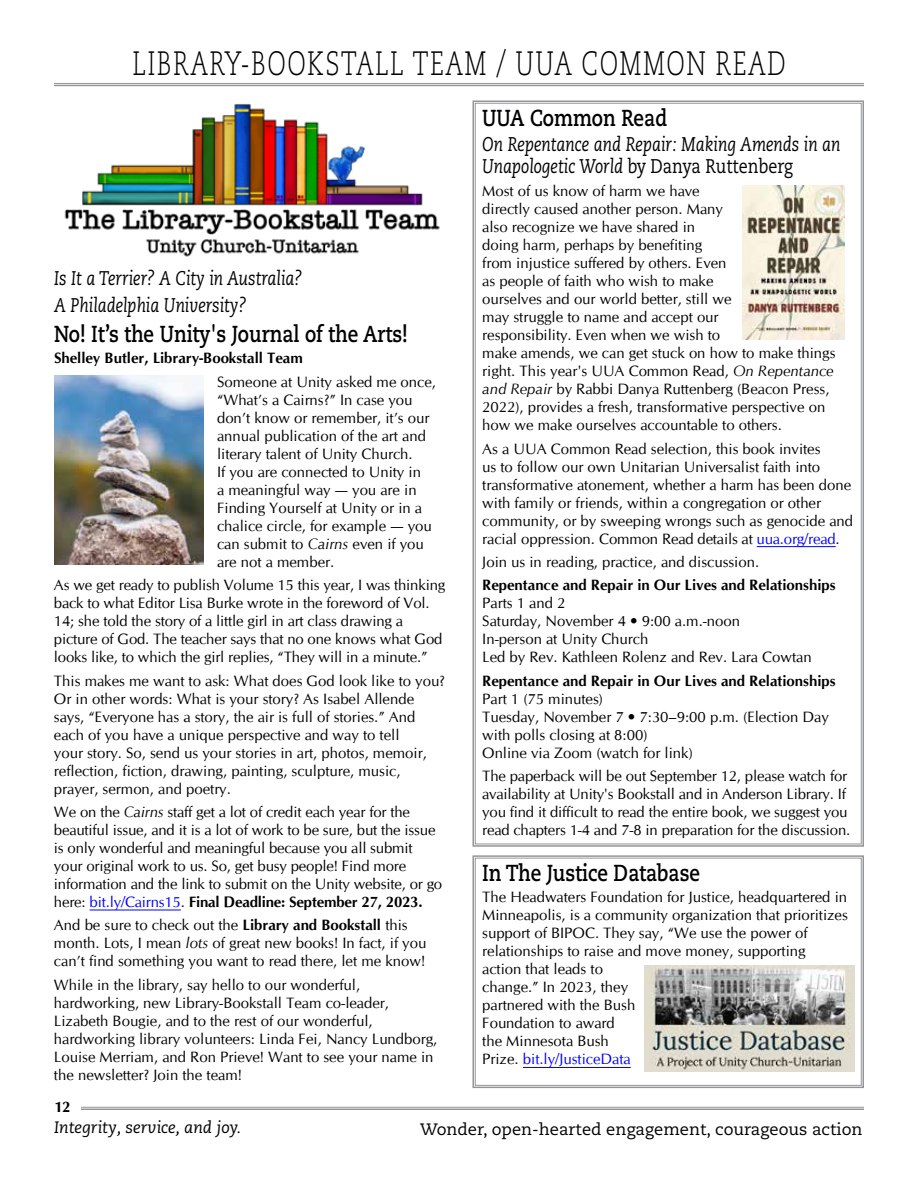
<style>
.page{position:relative;width:918px;height:1188px;background:#fff}
.page>*{position:absolute;margin:0;border:0;box-sizing:border-box;transform-origin:0 0}
.t1{font:300 33.75px "Caecilia LT Pro 45";letter-spacing:.06em;color:#000;scale:.72 1}
.t2{font:700 23.1px "Caecilia LT Pro 75";color:#000;scale:.82 1}
.t3{font:italic 19.8px/27px "Caecilia LT Pro 56";color:#000;scale:.82 1}
.t4{font:16.5px "Caecilia LT Pro 55 Roman";color:#000}
.t5{font:italic 16.5px "Caecilia LT Pro 56";color:#000}
.t6{font:15px/18px "CG Omega";color:#000}
.t7{font:700 15px "CG Omega";color:#000}
.s1{font-style:italic}
.s2{color:#00f}
.s3{font-weight:700}
.s4{font-family:"Caecilia LT Pro 55 Roman";font-style:normal}
</style>
<div class="page">
<hr style="left:81px;top:1107px;width:783px;height:1px;background:#939598">
<hr style="left:81px;top:1108px;width:783px;height:2px;background:#939598">
<hr style="left:54px;top:83px;width:810px;height:1px;background:#939598">
<hr style="left:54px;top:85px;width:810px;height:1px;background:#939598">
<hr style="left:90px;top:910px;width:91px;height:1px;background:#00f">
<img style="left:64px;top:103px;width:376px;height:154px">
<img style="left:54px;top:376px;width:150px;height:188px">
<svg style="left:472px;top:100px;width:392px;height:747px"></svg>
<img style="left:743px;top:186px;width:101px;height:153px">
<svg style="left:472px;top:855px;width:392px;height:234px"></svg>
<div style="left:475px;top:858px;width:387px;height:228px;border:1px solid #939598"></div>
<img style="left:645px;top:965px;width:209px;height:106px">
<h1 class="t1" style="left:132px;top:41px;width:909px">LIBRARY-BOOKSTALL TEAM / UUA COMMON READ</h1>
<h3 class="t3" style="left:54px;top:264px;width:304px">Is It a Terrier? A City in Australia?<br>A Philadelphia University?</h3>
<h2 class="t2" style="left:54px;top:318px;width:433px">No! It’s the Unity's Journal of the Arts!</h2>
<p class="t7" style="left:54px;top:349px;width:250px">Shelley Butler, Library-Bookstall Team</p>
<p class="t6" style="left:217px;top:373px;width:220px">Someone at Unity asked me once, “What’s a Cairns?” In case you don’t know or remember, it’s our annual publication of the art and literary talent of Unity Church.<br>If you are connected to Unity in<br>a meaningful way — you are in<br>Finding Yourself at Unity or in a chalice circle, for example — you can submit to <span class="s1">Cairns</span> even if you are not a member.</p>
<p class="t6" style="left:54px;top:576px;width:393px">As we get ready to publish Volume 15 this year, I was thinking back to what Editor Lisa Burke wrote in the foreword of Vol.<br>14; she told the story of a little girl in art class drawing a picture of God. The teacher says that no one knows what God looks like, to which the girl replies, “They will in a minute.”</p>
<p class="t6" style="left:54px;top:672px;width:393px">This makes me want to ask: What does God look like to you?<br>Or in other words: What is your story? As Isabel Allende says, “Everyone has a story, the air is full of stories.” And each of you have a unique perspective and way to tell<br>your story. So, send us your stories in art, photos, memoir, reflection, fiction, drawing, painting, sculpture, music, prayer, sermon, and poetry.</p>
<p class="t6" style="left:54px;top:803px;width:390px">We on the <span class="s1">Cairns</span> staff get a lot of credit each year for the beautiful issue, and it is a lot of work to be sure, but the issue is only wonderful and meaningful because you all submit your original work to us. So, get busy people! Find more information and the link to submit on the Unity website, or go here: <span class="s2">bit.ly/Cairns15</span>. <span class="s3">Final Deadline: September 27, 2023.</span></p>
<p class="t6" style="left:54px;top:916px;width:374px">And be sure to check out the <span class="s3">Library and Bookstall</span> this month. Lots, I mean <span class="s1">lots</span> of great new books! In fact, if you can’t find something you want to read there, let me know!</p>
<p class="t6" style="left:54px;top:976px;width:385px">While in the library, say hello to our wonderful, hardworking, new Library-Bookstall Team co-leader, Lizabeth Bougie, and to the rest of our wonderful, hardworking library volunteers: Linda Fei, Nancy Lundborg, Louise Merriam, and Ron Prieve! Want to see your name in the newsletter? Join the team!</p>
<p class="t7" style="left:54px;top:1098px;width:18px">12</p>
<h2 class="t2" style="left:482px;top:103px;width:227px">UUA Common Read</h2>
<h3 class="t3" style="left:482px;top:133px;width:438px;line-height:21.6px">On Repentance and Repair: Making Amends in an<br>Unapologetic World <span class="s4">by Danya Ruttenberg</span></h3>
<p class="t6" style="left:482px;top:182px;width:355px">Most of us know of harm we have<br>directly caused another person. Many<br>also recognize we have shared in<br>doing harm, perhaps by benefiting<br>from injustice suffered by others. Even<br>as people of faith who wish to make<br>ourselves and our world better, still we<br>may struggle to name and accept our<br>responsibility. Even when we wish to<br>make amends, we can get stuck on how to make things right. This year's UUA Common Read, <span class="s1">On Repentance and Repair</span> by Rabbi Danya Ruttenberg (Beacon Press, 2022), provides a fresh, transformative perspective on how we make ourselves accountable to others.</p>
<p class="t6" style="left:482px;top:440px;width:372px">As a UUA Common Read selection, this book invites<br>us to follow our own Unitarian Universalist faith into transformative atonement, whether a harm has been done with family or friends, within a congregation or other community, or by sweeping wrongs such as genocide and racial oppression. Common Read details at <span class="s2">uua.org/read</span>.</p>
<p class="t6" style="left:482px;top:553px;width:278px">Join us in reading, practice, and discussion.</p>
<p class="t7" style="left:482px;top:576px;width:355px">Repentance and Repair in Our Lives and Relationships</p>
<p class="t6" style="left:482px;top:594px;width:331px">Parts 1 and 2<br>Saturday, November 4 • 9:00 a.m.-noon<br>In-person at Unity Church<br>Led by Rev. Kathleen Rolenz and Rev. Lara Cowtan</p>
<p class="t7" style="left:482px;top:671px;width:355px">Repentance and Repair in Our Lives and Relationships</p>
<p class="t6" style="left:482px;top:690px;width:348px">Part 1 (75 minutes)<br>Tuesday, November 7 • 7:30–9:00 p.m. (Election Day with polls closing at 8:00)<br>Online via Zoom (watch for link)</p>
<p class="t6" style="left:482px;top:767px;width:370px">The paperback will be out September 12, please watch for availability at Unity's Bookstall and in Anderson Library. If you find it difficult to read the entire book, we suggest you read chapters 1-4 and 7-8 in preparation for the discussion.</p>
<h2 class="t2" style="left:482px;top:857px;width:267px">In The Justice Database</h2>
<p class="t6" style="left:482px;top:889px;width:367px">The Headwaters Foundation for Justice, headquartered in Minneapolis, is a community organization that prioritizes support of BIPOC. They say, “We use the power of relationships to raise and move money, supporting action that leads to<br>change.” In 2023, they<br>partnered with the Bush<br>Foundation to award<br>the Minnesota Bush<br>Prize. <span class="s2">bit.ly/JusticeData</span></p>
<p class="t5" style="left:54px;top:1117px;width:188px">Integrity, service, and joy.</p>
<p class="t4" style="left:420px;top:1118px;width:444px">Wonder, open-hearted engagement, courageous action</p>
</div>
